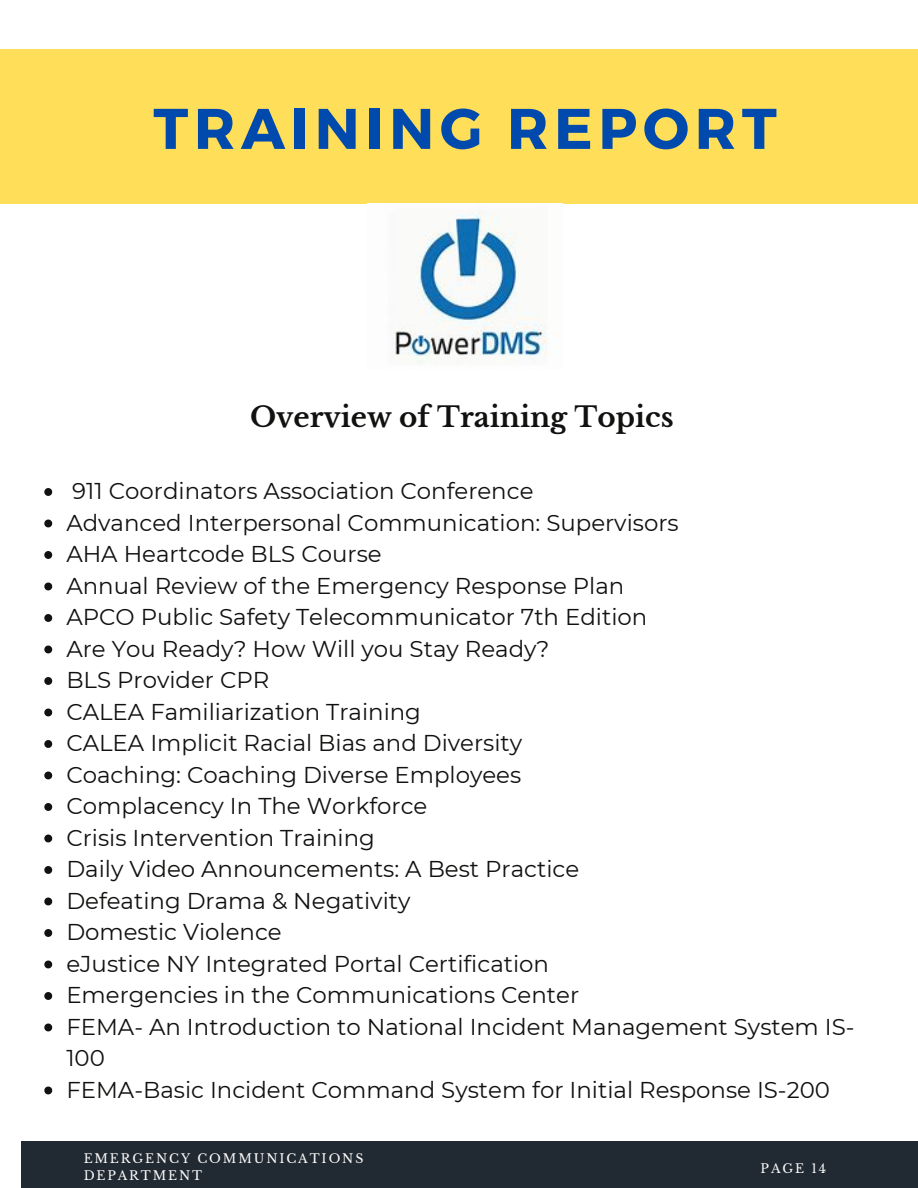
<style>
.page{position:relative;width:918px;height:1188px;background:#fff}
.page>*{position:absolute;margin:0;border:0;box-sizing:border-box;transform-origin:0 0}
.t1{font:700 57.15px "Montserrat";letter-spacing:.1em;color:#004aad}
.t2{font:700 27.75px "Libre Baskerville";color:#111110}
.t3{font:22.8px/31.5px "Montserrat";color:#111110}
.t4{font:12.45px/17px "Libre Baskerville";letter-spacing:.15em;color:#fbfbfa}
</style>
<div class="page">
<div style="left:21px;top:1142px;width:897px;height:46px;background:#212932"></div>
<div style="left:0;top:49px;width:918px;height:155px;background:#ffde59"></div>
<img style="left:395px;top:211px;width:153px;height:152px">
<svg style="left:44px;top:488px;width:8px;height:8px"></svg>
<svg style="left:44px;top:520px;width:8px;height:7px"></svg>
<svg style="left:44px;top:551px;width:8px;height:8px"></svg>
<svg style="left:44px;top:583px;width:8px;height:7px"></svg>
<svg style="left:44px;top:614px;width:8px;height:8px"></svg>
<svg style="left:44px;top:646px;width:8px;height:7px"></svg>
<svg style="left:44px;top:677px;width:8px;height:8px"></svg>
<svg style="left:44px;top:709px;width:8px;height:7px"></svg>
<svg style="left:44px;top:740px;width:8px;height:8px"></svg>
<svg style="left:44px;top:772px;width:8px;height:7px"></svg>
<svg style="left:44px;top:803px;width:8px;height:8px"></svg>
<svg style="left:44px;top:835px;width:8px;height:7px"></svg>
<svg style="left:44px;top:866px;width:8px;height:8px"></svg>
<svg style="left:44px;top:898px;width:8px;height:7px"></svg>
<svg style="left:44px;top:929px;width:8px;height:8px"></svg>
<svg style="left:44px;top:961px;width:8px;height:7px"></svg>
<svg style="left:44px;top:992px;width:8px;height:8px"></svg>
<svg style="left:44px;top:1024px;width:8px;height:7px"></svg>
<svg style="left:44px;top:1087px;width:8px;height:7px"></svg>
<h1 class="t1" style="left:153px;top:91px;width:625px">TRAINING REPORT</h1>
<p class="t2" style="left:250px;top:400px;width:425px">Overview of Training Topics</p>
<p class="t3" style="left:66px;top:475px;width:790px">911 Coordinators Association Conference<br>Advanced Interpersonal Communication: Supervisors<br>AHA Heartcode BLS Course<br>Annual Review of the Emergency Response Plan<br>APCO Public Safety Telecommunicator 7th Edition<br>Are You Ready? How Will you Stay Ready?<br>BLS Provider CPR<br>CALEA Familiarization Training<br>CALEA Implicit Racial Bias and Diversity<br>Coaching: Coaching Diverse Employees<br>Complacency In The Workforce<br>Crisis Intervention Training<br>Daily Video Announcements: A Best Practice<br>Defeating Drama &amp; Negativity<br>Domestic Violence<br>eJustice NY Integrated Portal Certification<br>Emergencies in the Communications Center<br>FEMA- An Introduction to National Incident Management System IS-100<br>FEMA-Basic Incident Command System for Initial Response IS-200</p>
<p class="t4" style="left:84px;top:1150px;width:281px">EMERGENCY COMMUNICATIONS<br>DEPARTMENT</p>
<p class="t4" style="left:761px;top:1160px;width:67px">PAGE 14</p>
</div>
